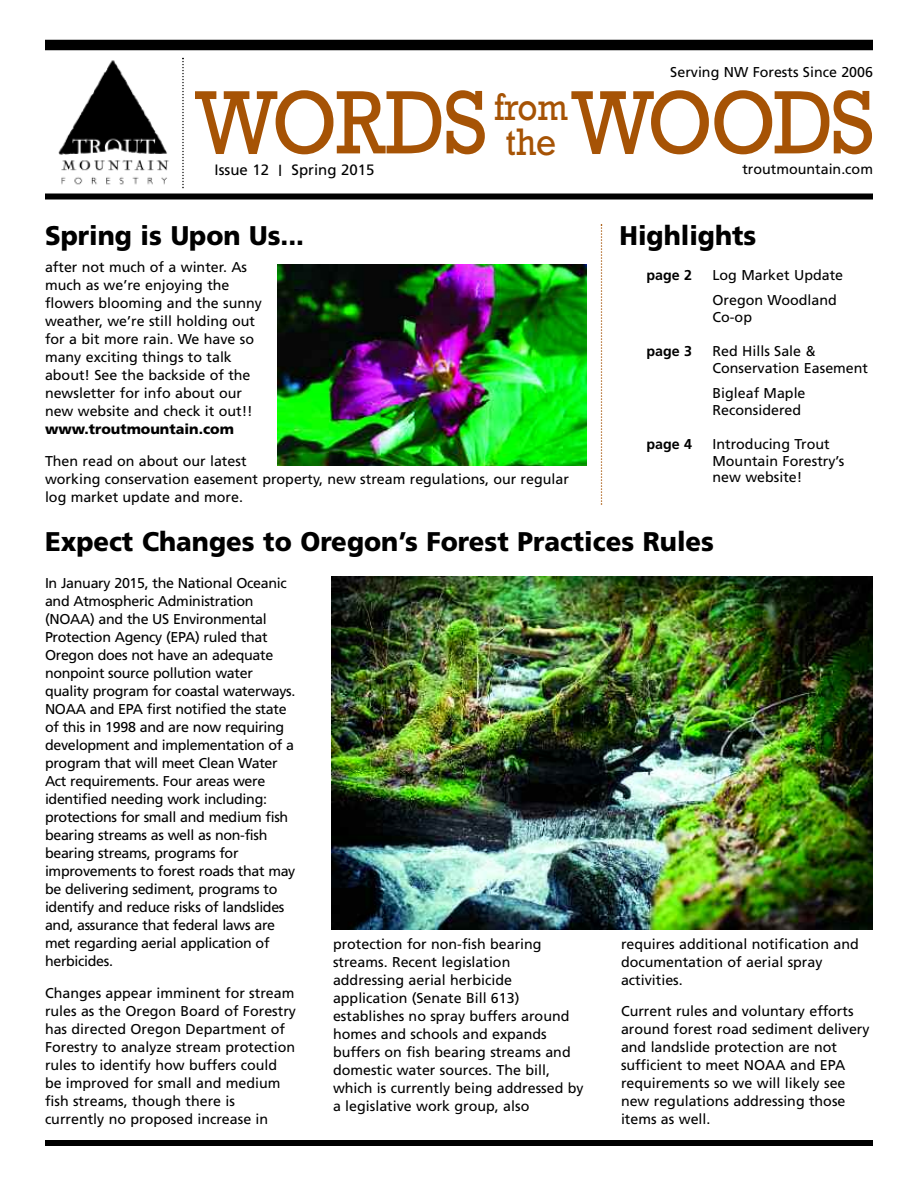
<style>
.page{position:relative;width:918px;height:1188px;background:#fff}
.page>*{position:absolute;margin:0;border:0;box-sizing:border-box;transform-origin:0 0}
.t1{font:91.5px "Rockwell";letter-spacing:-.035em;color:#a65305;scale:.9 1}
.t2{font:39px/34.5px "Rockwell";color:#a65305;scale:.9 1}
.t3{font:900 27px "Frutiger";color:#000;scale:.95 1}
.t4{font:15px "Frutiger";color:#000}
.t5{font:14.25px/18px "Frutiger";color:#000}
.t6{font:14.25px/18px "Frutiger";letter-spacing:-.02em;color:#000}
.t7{font:900 14.25px "Frutiger";color:#000}
.t8{font:700 14.25px "Frutiger";color:#000}
</style>
<div class="page">
<div style="left:45px;top:40px;width:828px;height:10px;background:#000"></div>
<div style="left:45px;top:194px;width:828px;height:6px;background:#000"></div>
<img style="left:58px;top:60px;width:111px;height:125px">
<svg style="left:182px;top:58px;width:2px;height:130px"></svg>
<img style="left:278px;top:264px;width:308px;height:202px">
<div style="left:45px;top:1140px;width:828px;height:6px;background:#000"></div>
<svg style="left:601px;top:224px;width:1px;height:281px"></svg>
<img style="left:332px;top:577px;width:541px;height:352px">
<p class="t5" style="left:670px;top:64px;width:204px">Serving NW Forests Since 2006</p>
<h1 class="t1" style="left:195px;top:68px;width:757px">WORDS WOODS</h1>
<h2 class="t2" style="left:494px;top:89px;width:84px">from the</h2>
<p class="t4" style="left:214px;top:164px;width:162px">Issue 12 l Spring 2015</p>
<p class="t5" style="left:742px;top:161px;width:132px">troutmountain.com</p>
<h3 class="t3" style="left:45px;top:225px;width:274px">Spring is Upon Us...</h3>
<p class="t5" style="left:45px;top:259px;width:218px">after not much of a winter. As much as we’re enjoying the flowers blooming and the sunny weather, we’re still holding out for a bit more rain. We have so many exciting things to talk about! See the backside of the newsletter for info about our new website and check it out!!</p>
<p class="t7" style="left:45px;top:424px;width:191px">www.troutmountain.com</p>
<p class="t5" style="left:45px;top:453px;width:525px">Then read on about our latest<br>working conservation easement property, new stream regulations, our regular log market update and more.</p>
<h3 class="t3" style="left:620px;top:225px;width:146px">Highlights</h3>
<p class="t8" style="left:646px;top:269px;width:47px">page 2</p>
<p class="t5" style="left:712px;top:263px;width:132px;line-height:25.5px">Log Market Update<br>Oregon Woodland</p>
<p class="t5" style="left:712px;top:309px;width:41px">Co-op</p>
<p class="t8" style="left:646px;top:346px;width:47px">page 3</p>
<p class="t5" style="left:712px;top:344px;width:157px;line-height:16.5px">Red Hills Sale &amp;<br>Conservation Easement</p>
<p class="t5" style="left:712px;top:386px;width:95px;line-height:16.5px">Bigleaf Maple<br>Reconsidered</p>
<p class="t8" style="left:646px;top:439px;width:47px">page 4</p>
<p class="t5" style="left:712px;top:437px;width:133px;line-height:16.5px">Introducing Trout<br>Mountain Forestry’s new website!</p>
<h3 class="t3" style="left:45px;top:531px;width:706px">Expect Changes to Oregon’s Forest Practices Rules</h3>
<p class="t6" style="left:45px;top:575px;width:252px">In January 2015, the National Oceanic and Atmospheric Administration (NOAA) and the US Environmental Protection Agency (EPA) ruled that Oregon does not have an adequate nonpoint source pollution water quality program for coastal waterways.<br>NOAA and EPA first notified the state of this in 1998 and are now requiring development and implementation of a program that will meet Clean Water Act requirements. Four areas were identified needing work including: protections for small and medium fish bearing streams as well as non-fish bearing streams, programs for improvements to forest roads that may be delivering sediment, programs to identify and reduce risks of landslides and, assurance that federal laws are met regarding aerial application of herbicides.</p>
<p class="t5" style="left:45px;top:985px;width:253px">Changes appear imminent for stream rules as the Oregon Board of Forestry has directed Oregon Department of Forestry to analyze stream protection rules to identify how buffers could be improved for small and medium fish streams, though there is currently no proposed increase in</p>
<p class="t5" style="left:333px;top:936px;width:252px">protection for non-fish bearing streams. Recent legislation addressing aerial herbicide application (Senate Bill 613) establishes no spray buffers around homes and schools and expands buffers on fish bearing streams and domestic water sources. The bill, which is currently being addressed by a legislative work group, also</p>
<p class="t5" style="left:621px;top:936px;width:239px">requires additional notification and documentation of aerial spray activities.</p>
<p class="t5" style="left:621px;top:1004px;width:250px">Current rules and voluntary efforts around forest road sediment delivery and landslide protection are not sufficient to meet NOAA and EPA requirements so we will likely see new regulations addressing those items as well.</p>
</div>
